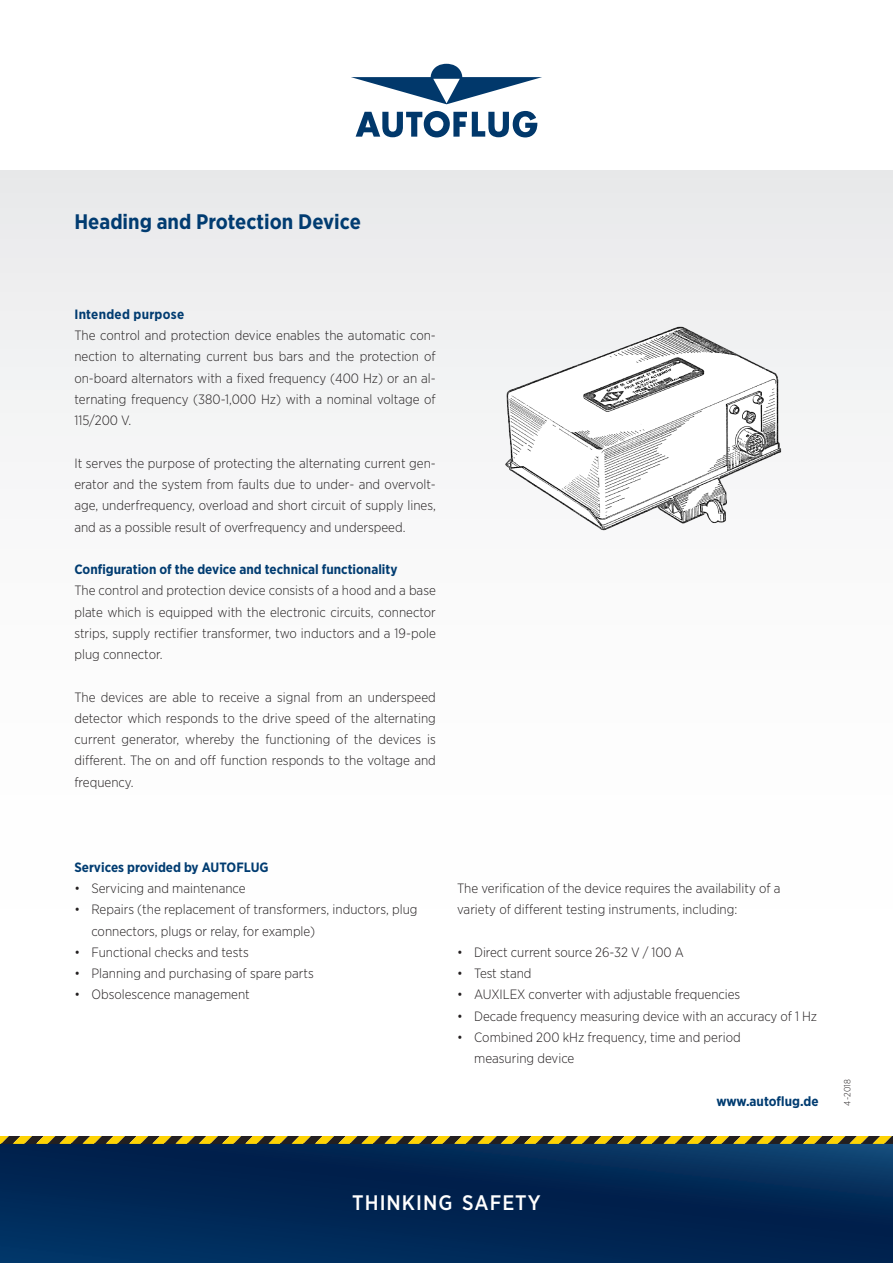
<style>
.page{position:relative;width:893px;height:1263px;background:#fff}
.page>*{position:absolute;margin:0;border:0;box-sizing:border-box;transform-origin:0 0}
.Headline_18_Pt{font:700 21px "Gotham Narrow";color:#013c71}
.t1{font:500 21px "Gotham Narrow";letter-spacing:.05em;color:#fff}
.Fließtext_9_Pt{font:300 13.5px/21.3px "Gotham Narrow";color:#231f20;text-align:justify}
.Fließtext_9_Pt__eing{font:300 13.5px/21.3px "Gotham Narrow";color:#231f20}
.Fließtext_9_Pt-2{font:700 13.5px "Gotham Narrow";color:#013c71}
.Fließtext_9_Pt__eing-2{font:700 13.5px "Gotham Narrow";color:#013c71}
.Fließtext_9_Pt-3{font:700 13.5px "Gotham Narrow";letter-spacing:.02em;color:#013c71}
.t2{font:300 9px "Gotham Narrow";color:#231f20}
</style>
<div class="page">
<svg style="left:356px;top:111px;width:181px;height:26px"></svg>
<svg style="left:351px;top:64px;width:191px;height:40px"></svg>
<svg style="left:0;top:1144px;width:893px;height:119px;background:#012755"></svg>
<svg style="left:0;top:1136px;width:893px;height:8px;background:#907a16"></svg>
<div style="left:0;top:170px;width:893px;height:965px;background:linear-gradient(to bottom,#edeeef,#fff)"></div>
<img style="left:491px;top:323px;width:294px;height:210px">
<p class="Headline_18_Pt" style="left:74px;top:209px;width:288px">Heading and Protection Device</p>
<p class="Fließtext_9_Pt-3" style="left:74px;top:305px;width:111px">Intended purpose</p>
<p class="Fließtext_9_Pt" style="left:74px;top:324px;width:363px">The control and protection device enables the automatic con&shy;nection to alternating current bus bars and the protection of on-board alternators with a fixed frequency (400 Hz) or an al&shy;ternating frequency (380-1,000 Hz) with a nominal voltage of 115/200 V.</p>
<p class="Fließtext_9_Pt" style="left:74px;top:452px;width:363px">It serves the purpose of protecting the alternating current gen&shy;erator and the system from faults due to under- and overvolt&shy;age, underfrequency, overload and short circuit of supply lines, and as a possible result of overfrequency and underspeed.</p>
<p class="Fließtext_9_Pt-2" style="left:74px;top:561px;width:325px">Configuration of the device and technical functionality</p>
<p class="Fließtext_9_Pt" style="left:74px;top:580px;width:363px">The control and protection device consists of a hood and a base plate which is equipped with the electronic circuits, connector strips, supply rectifier transformer, two inductors and a 19-pole plug connector.</p>
<p class="Fließtext_9_Pt" style="left:74px;top:686px;width:363px">The devices are able to receive a signal from an underspeed detector which responds to the drive speed of the alternating current generator, whereby the functioning of the devices is different. The on and off function responds to the voltage and frequency.</p>
<p class="Fließtext_9_Pt__eing-2" style="left:74px;top:858px;width:196px">Services provided by AUTOFLUG</p>
<p class="Fließtext_9_Pt__eing" style="left:74px;top:877px;width:173px">• Servicing and maintenance</p>
<p class="Fließtext_9_Pt__eing" style="left:91px;top:898px;width:328px;text-indent:-17px">• Repairs (the replacement of transformers, inductors, plug connectors, plugs or relay, for example)</p>
<p class="Fließtext_9_Pt__eing" style="left:74px;top:941px;width:176px">• Functional checks and tests</p>
<p class="Fließtext_9_Pt__eing" style="left:74px;top:962px;width:241px">• Planning and purchasing of spare parts</p>
<p class="Fließtext_9_Pt__eing" style="left:74px;top:983px;width:177px">• Obsolescence management</p>
<p class="Fließtext_9_Pt__eing" style="left:457px;top:877px;width:325px">The verification of the device requires the availability of a variety of different testing instruments, including:</p>
<p class="Fließtext_9_Pt__eing" style="left:457px;top:941px;width:228px">• Direct current source 26-32 V / 100 A</p>
<p class="Fließtext_9_Pt__eing" style="left:457px;top:962px;width:76px">• Test stand</p>
<p class="Fließtext_9_Pt__eing" style="left:457px;top:983px;width:285px">• AUXILEX converter with adjustable frequencies</p>
<p class="Fließtext_9_Pt__eing" style="left:457px;top:1005px;width:362px">• Decade frequency measuring device with an accuracy of 1 Hz</p>
<p class="Fließtext_9_Pt__eing" style="left:474px;top:1026px;width:268px;text-indent:-17px">• Combined 200 kHz frequency, time and period measuring device</p>
<p class="Fließtext_9_Pt-2" style="left:716px;top:1092px;width:104px">www.autoflug.de</p>
<p class="t2" style="left:842px;top:1106px;width:28px;rotate:-90deg">4-2018</p>
<h1 class="t1" style="left:352px;top:1189px;width:190px">THINKING SAFETY</h1>
</div>
